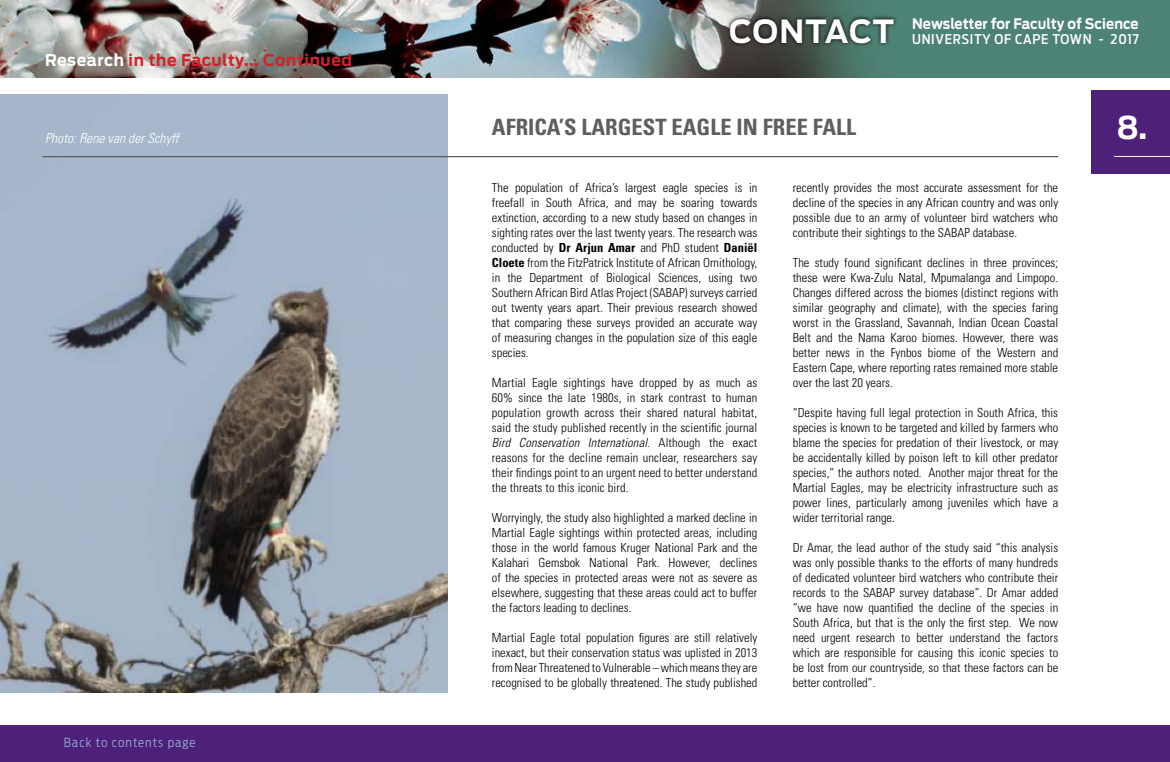
<style>
.page{position:relative;width:1170px;height:762px;background:#fff}
.page>*{position:absolute;margin:0;border:0;box-sizing:border-box;transform-origin:0 0}
.t1{font:700 31.25px "Antenna";color:#fff;scale:.95 1}
.t2{font:700 condensed 22.5px "Univers";color:#5e5e5e}
.t3{font:700 16.25px "Antenna";letter-spacing:.04em;color:#d2232a;scale:.95 1}
.t4{font:700 14.5px "Antenna";color:#fff;scale:.9 1}
.t5{font:italic 300 condensed 13.75px "Univers";color:#fff}
.t6{font:500 13.38px "Antenna Cond";letter-spacing:.05em;color:#fff;scale:1.04 1}
.t7{font:300 condensed 12.5px/15px "Univers";color:#000;text-align:justify}
.t8{font:300 12.5px "Antenna Cond";letter-spacing:.08em;color:#96a7ce}
.s1{color:#fff}
.s2{font-size:31.75px}
.s3{font-weight:700}
.s4{font-style:italic}
</style>
<div class="page">
<div style="left:1090px;top:90px;width:79px;height:84px;background:#4d207a"></div>
<hr style="left:1113px;top:156px;width:56px;height:1px;background:#fff">
<div style="left:0;top:725px;width:1169px;height:37px;background:#4d207a"></div>
<img style="left:0;top:95px;width:448px;height:598px">
<img style="left:0;top:0;width:1169px;height:78px">
<hr style="left:42px;top:156px;width:1016px;height:1px;background:#5c5c5c">
<svg style="left:725px;top:14px;width:173px;height:34px;background:#374741"></svg>
<h3 class="t3" style="left:45px;top:50px;width:324px"><span class="s1">Research</span> in the Faculty... Continued</h3>
<p class="t5" style="left:45px;top:130px;width:135px">Photo: Rene van der Schyff</p>
<p class="t8" style="left:64px;top:735px;width:133px">Back to contents page</p>
<p class="t4" style="left:729px;top:15px;width:456px"><span class="s2">CONTACT</span> Newsletter for Faculty of Science</p>
<p class="t6" style="left:912px;top:32px;width:219px">UNIVERSITY OF CAPE TOWN - 2017</p>
<h2 class="t2" style="left:492px;top:114px;width:366px">AFRICA’S LARGEST EAGLE IN FREE FALL</h2>
<p class="t7" style="left:492px;top:180px;width:267px">The population of Africa’s largest eagle species is in freefall in South Africa, and may be soaring towards extinction, according to a new study based on changes in sighting rates over the last twenty years. The research was conducted by <span class="s3">Dr Arjun Amar</span> and PhD student <span class="s3">Daniël Cloete</span> from the FitzPatrick Institute of African Ornithology, in the Department of Biological Sciences, using two Southern African Bird Atlas Project (SABAP) surveys carried out twenty years apart. Their previous research showed that comparing these surveys provided an accurate way of measuring changes in the population size of this eagle species.</p>
<p class="t7" style="left:492px;top:375px;width:267px">Martial Eagle sightings have dropped by as much as 60% since the late 1980s, in stark contrast to human population growth across their shared natural habitat, said the study published recently in the scientific journal <span class="s4">Bird Conservation International.</span> Although the exact reasons for the decline remain unclear, researchers say their findings point to an urgent need to better understand the threats to this iconic bird.</p>
<p class="t7" style="left:492px;top:510px;width:267px">Worryingly, the study also highlighted a marked decline in Martial Eagle sightings within protected areas, including those in the world famous Kruger National Park and the Kalahari Gemsbok National Park. However, declines of the species in protected areas were not as severe as elsewhere, suggesting that these areas could act to buffer the factors leading to declines.</p>
<p class="t7" style="left:492px;top:630px;width:267px">Martial Eagle total population figures are still relatively inexact, but their conservation status was uplisted in 2013 from Near Threatened to Vulnerable – which means they are recognised to be globally threatened. The study published</p>
<p class="t7" style="left:792px;top:180px;width:267px">recently provides the most accurate assessment for the decline of the species in any African country and was only possible due to an army of volunteer bird watchers who contribute their sightings to the SABAP database.</p>
<p class="t7" style="left:792px;top:255px;width:267px">The study found significant declines in three provinces; these were Kwa-Zulu Natal, Mpumalanga and Limpopo.<br>Changes differed across the biomes (distinct regions with similar geography and climate), with the species faring worst in the Grassland, Savannah, Indian Ocean Coastal Belt and the Nama Karoo biomes. However, there was better news in the Fynbos biome of the Western and Eastern Cape, where reporting rates remained more stable over the last 20 years.</p>
<p class="t7" style="left:792px;top:405px;width:267px">“Despite having full legal protection in South Africa, this species is known to be targeted and killed by farmers who blame the species for predation of their livestock, or may be accidentally killed by poison left to kill other predator species,” the authors noted. Another major threat for the Martial Eagles, may be electricity infrastructure such as power lines, particularly among juveniles which have a wider territorial range.</p>
<p class="t7" style="left:792px;top:540px;width:267px">Dr Amar, the lead author of the study said “this analysis was only possible thanks to the efforts of many hundreds of dedicated volunteer bird watchers who contribute their records to the SABAP survey database”. Dr Amar added “we have now quantified the decline of the species in South Africa, but that is the only the first step. We now need urgent research to better understand the factors which are responsible for causing this iconic species to be lost from our countryside, so that these factors can be better controlled”.</p>
<h1 class="t1" style="left:1116px;top:109px;width:33px">8.</h1>
</div>
